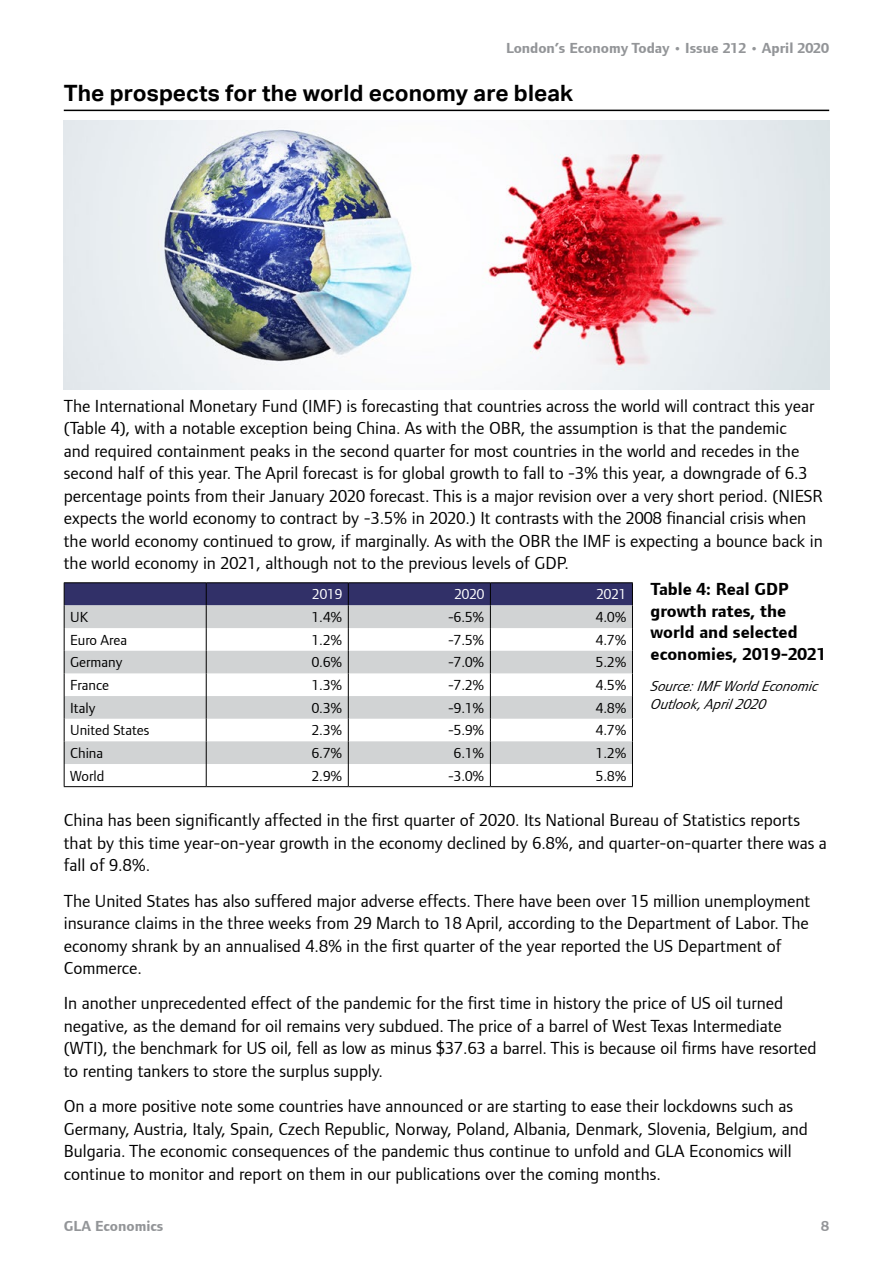
<style>
.page{position:relative;width:893px;height:1263px;background:#fff}
.page>*{position:absolute;margin:0;border:0;box-sizing:border-box;transform-origin:0 0}
.t1{font:700 22.5px "Aktiv Grotesk";letter-spacing:.005em;color:#000}
.t2{font:18px/22.5px "Foundry Form Sans";color:#000}
.t3{font:700 18px/21.6px "Foundry Form Sans";color:#000}
.t4{font:15px "Foundry Form Sans";color:#000}
.t5{font:700 15px "Foundry Form Sans";color:#939598}
.t6{font:italic 15px/18px "Foundry Form Sans";color:#000}
.t7{font:15px "Foundry Form Sans";color:#fff}
</style>
<div class="page">
<hr style="left:64px;top:110px;width:765px;height:1px;background:#000">
<hr style="left:64px;top:582px;width:142px;height:1px;background:#000">
<hr style="left:206px;top:582px;width:142px;height:1px;background:#000">
<hr style="left:348px;top:582px;width:142px;height:1px;background:#000">
<hr style="left:490px;top:582px;width:143px;height:1px;background:#000">
<hr style="left:64px;top:786px;width:142px;height:1px;background:#000">
<hr style="left:206px;top:786px;width:142px;height:1px;background:#000">
<hr style="left:348px;top:786px;width:142px;height:1px;background:#000">
<hr style="left:490px;top:786px;width:143px;height:1px;background:#000">
<svg style="left:64px;top:583px;width:569px;height:203px"></svg>
<img style="left:64px;top:120px;width:765px;height:269px">
<p class="t5" style="left:506px;top:40px;width:325px">London’s Economy Today • Issue 212 • April 2020</p>
<p class="t1" style="left:64px;top:80px;width:511px">The prospects for the world economy are bleak</p>
<p class="t2" style="left:64px;top:394px;width:760px">The International Monetary Fund (IMF) is forecasting that countries across the world will contract this year (Table 4), with a notable exception being China. As with the OBR, the assumption is that the pandemic<br>and required containment peaks in the second quarter for most countries in the world and recedes in the second half of this year. The April forecast is for global growth to fall to -3% this year, a downgrade of 6.3 percentage points from their January 2020 forecast. This is a major revision over a very short period. (NIESR expects the world economy to contract by -3.5% in 2020.) It contrasts with the 2008 financial crisis when the world economy continued to grow, if marginally. As with the OBR the IMF is expecting a bounce back in the world economy in 2021, although not to the previous levels of GDP.</p>
<p class="t7" style="left:312px;top:586px;width:31px">2019</p>
<p class="t7" style="left:454px;top:586px;width:31px">2020</p>
<p class="t7" style="left:596px;top:586px;width:31px">2021</p>
<p class="t4" style="left:70px;top:609px;width:20px">UK</p>
<p class="t4" style="left:312px;top:609px;width:32px">1.4%</p>
<p class="t4" style="left:448px;top:609px;width:38px">-6.5%</p>
<p class="t4" style="left:596px;top:609px;width:32px">4.0%</p>
<p class="t4" style="left:70px;top:631px;width:59px">Euro Area</p>
<p class="t4" style="left:312px;top:631px;width:32px">1.2%</p>
<p class="t4" style="left:448px;top:631px;width:38px">-7.5%</p>
<p class="t4" style="left:596px;top:631px;width:32px">4.7%</p>
<p class="t4" style="left:70px;top:654px;width:54px">Germany</p>
<p class="t4" style="left:312px;top:654px;width:32px">0.6%</p>
<p class="t4" style="left:448px;top:654px;width:38px">-7.0%</p>
<p class="t4" style="left:596px;top:654px;width:32px">5.2%</p>
<p class="t4" style="left:70px;top:677px;width:40px">France</p>
<p class="t4" style="left:312px;top:677px;width:32px">1.3%</p>
<p class="t4" style="left:448px;top:677px;width:38px">-7.2%</p>
<p class="t4" style="left:596px;top:677px;width:32px">4.5%</p>
<p class="t4" style="left:70px;top:699px;width:27px">Italy</p>
<p class="t4" style="left:312px;top:699px;width:32px">0.3%</p>
<p class="t4" style="left:448px;top:699px;width:38px">-9.1%</p>
<p class="t4" style="left:596px;top:699px;width:32px">4.8%</p>
<p class="t4" style="left:70px;top:722px;width:81px">United States</p>
<p class="t4" style="left:312px;top:722px;width:32px">2.3%</p>
<p class="t4" style="left:448px;top:722px;width:38px">-5.9%</p>
<p class="t4" style="left:596px;top:722px;width:32px">4.7%</p>
<p class="t4" style="left:70px;top:744px;width:35px">China</p>
<p class="t4" style="left:312px;top:744px;width:32px">6.7%</p>
<p class="t4" style="left:454px;top:744px;width:32px">6.1%</p>
<p class="t4" style="left:596px;top:744px;width:32px">1.2%</p>
<p class="t4" style="left:70px;top:767px;width:36px">World</p>
<p class="t4" style="left:312px;top:767px;width:32px">2.9%</p>
<p class="t4" style="left:448px;top:767px;width:38px">-3.0%</p>
<p class="t4" style="left:596px;top:767px;width:32px">5.8%</p>
<p class="t3" style="left:651px;top:578px;width:177px">Table 4: Real GDP growth rates, the world and selected economies, 2019-2021</p>
<p class="t6" style="left:651px;top:677px;width:171px">Source:IMF World Economic<br>Outlook, Ap ril2020</p>
<p class="t2" style="left:64px;top:809px;width:765px">China has been significantly affected in the first quarter of 2020. Its National Bureau of Statistics reports that by this time year-on-year growth in the economy declined by 6.8%, and quarter-on-quarter there was a fall of 9.8%.</p>
<p class="t2" style="left:64px;top:889px;width:748px">The United States has also suffered major adverse effects. There have been over 15 million unemployment insurance claims in the three weeks from 29 March to 18 April, according to the Department of Labor. The economy shrank by an annualised 4.8% in the first quarter of the year reported the US Department of Commerce.</p>
<p class="t2" style="left:64px;top:992px;width:754px">In another unprecedented effect of the pandemic for the first time in history the price of US oil turned negative, as the demand for oil remains very subdued. The price of a barrel of West Texas Intermediate (WTI), the benchmark for US oil, fell as low as minus $37.63 a barrel. This is because oil firms have resorted to renting tankers to store the surplus supply.</p>
<p class="t2" style="left:64px;top:1095px;width:746px">On a more positive note some countries have announced or are starting to ease their lockdowns such as Germany, Austria, Italy, Spain, Czech Republic, Norway, Poland, Albania, Denmark, Slovenia, Belgium, and Bulgaria. The economic consequences of the pandemic thus continue to unfold and GLA Economics will continue to monitor and report on them in our publications over the coming months.</p>
<p class="t5" style="left:64px;top:1218px;width:101px">GLA Economics</p>
<p class="t5" style="left:821px;top:1218px;width:9px">8</p>
</div>
